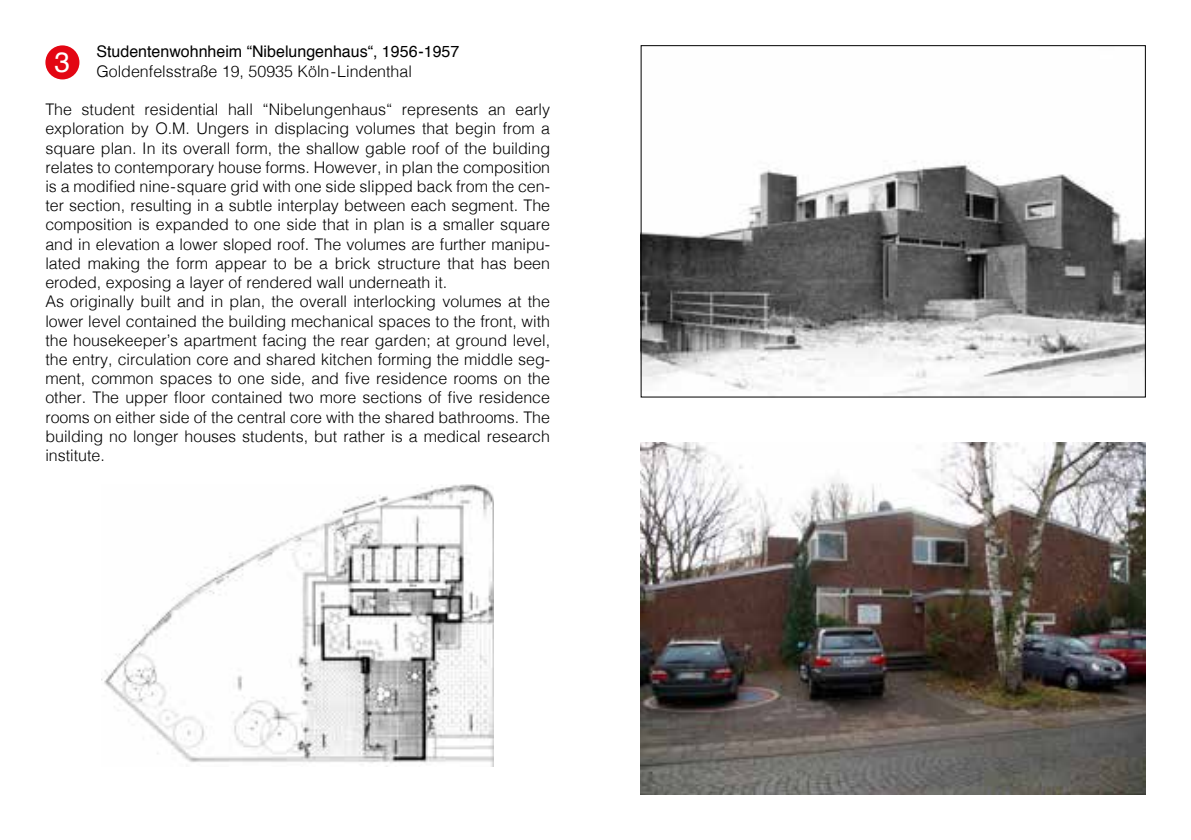
<style>
.page{position:relative;width:1191px;height:840px;background:#fff}
.page>*{position:absolute;margin:0;border:0;box-sizing:border-box;transform-origin:0 0}
.t1{font:28px "Helvetica";color:#fff}
.t2{font:300 16px/19.2px "Helvetica";color:#000}
.t3{font:16px "Helvetica";color:#000}
</style>
<div class="page">
<img style="left:102px;top:484px;width:392px;height:281px">
<div style="left:45px;top:45px;width:34px;height:34px;background:#e30613;border-radius:50%"></div>
<img style="left:641px;top:442px;width:504px;height:352px">
<img style="left:643px;top:161px;width:500px;height:234px">
<p class="t3" style="left:96px;top:39px;width:364px">Studentenwohnheim “Nibelungenhaus“, 1956-1957</p>
<p class="t2" style="left:96px;top:60px;width:317px">Goldenfelsstraße 19, 50935 Köln-Lindenthal</p>
<p class="t2" style="left:45px;top:99px;width:506px">The student residential hall “Nibelungenhaus“ represents an early exploration by O.M. Ungers in displacing volumes that begin from a square plan. In its overall form, the shallow gable roof of the building relates to contemporary house forms. However, in plan the composition is a modified nine-square grid with one side slipped back from the cen&shy;ter section, resulting in a subtle interplay between each segment. The composition is expanded to one side that in plan is a smaller square and in elevation a lower sloped roof. The volumes are further manipu&shy;lated making the form appear to be a brick structure that has been eroded, exposing a layer of rendered wall underneath it.<br>As originally built and in plan, the overall interlocking volumes at the lower level contained the building mechanical spaces to the front, with the housekeeper’s apartment facing the rear garden; at ground level, the entry, circulation core and shared kitchen forming the middle seg&shy;ment, common spaces to one side, and five residence rooms on the other. The upper floor contained two more sections of five residence rooms on either side of the central core with the shared bathrooms. The building no longer houses students, but rather is a medical research institute.</p>
<h1 class="t1" style="left:55px;top:41px;width:17px">3</h1>
</div>
